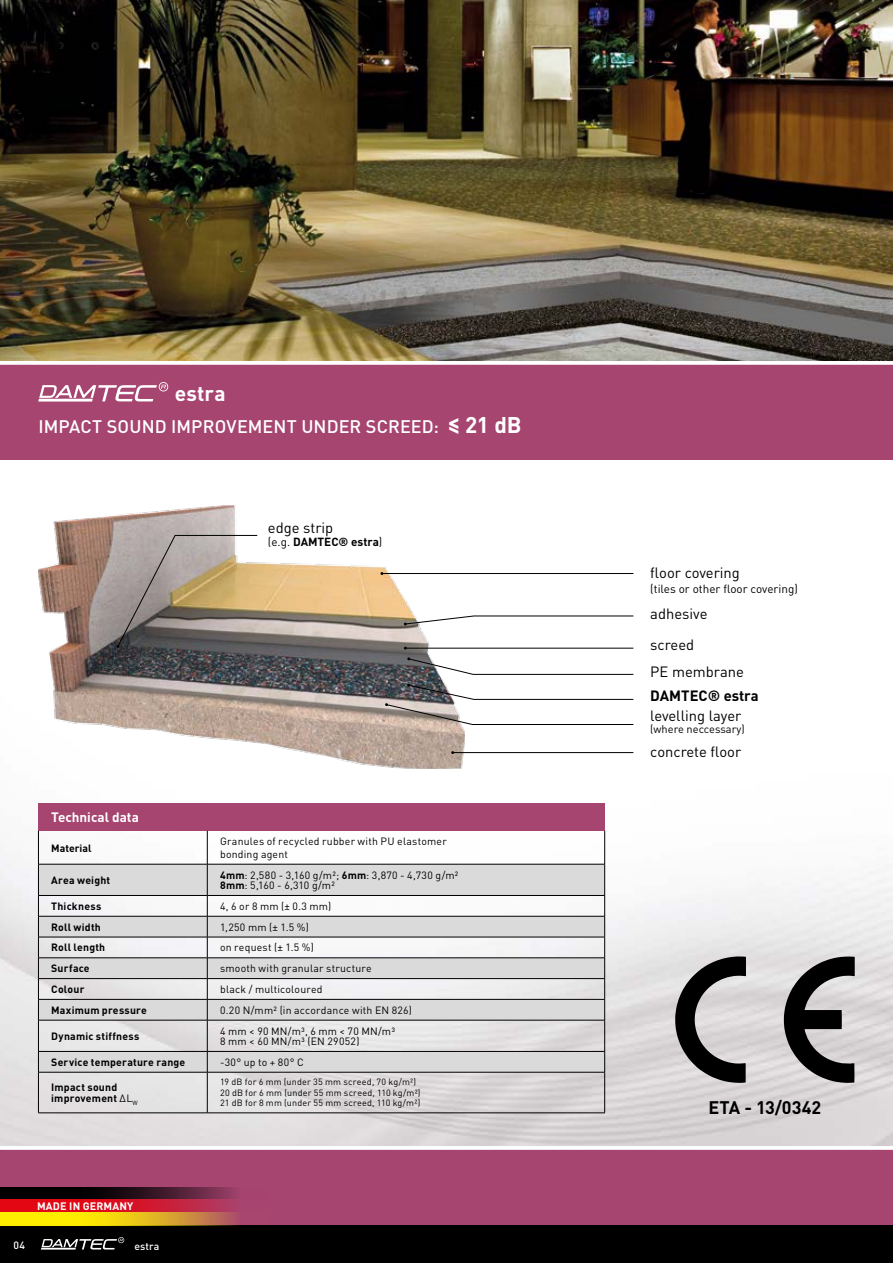
<style>
.page{position:relative;width:893px;height:1263px;background:#fff}
.page>*{position:absolute;margin:0;border:0;box-sizing:border-box;transform-origin:0 0}
.t1{font:700 21px "DIN Pro";letter-spacing:.01em;color:#fff}
.t2{font:500 18px "DIN Pro";letter-spacing:.005em;color:#fff}
.t3{font:700 18px "DIN Pro";letter-spacing:.005em;color:#000}
.t4{font:14.7px/31px "DIN Pro";color:#000}
.t5{font:700 14.7px "DIN Pro";color:#000}
.t6{font:700 13.5px "DIN Pro";color:#fff}
.t7{font:11.7px "DIN Pro";color:#000}
.t8{font:700 11.7px "DIN Pro";color:#000}
.t9{font:11.1px "DIN Pro";color:#000}
.t10{font:700 10.8px "DIN Pro";letter-spacing:.01em;color:#fff}
.t11{font:10.5px/10.5px "DIN Pro";letter-spacing:.02em;color:#000}
.t12{font:700 10.5px/10.5px "DIN Pro";letter-spacing:.02em;color:#000}
.t13{font:700 10.5px "DIN Pro";color:#000}
.t14{font:500 10.5px "DIN Pro";letter-spacing:.01em;color:#fff}
.t15{font:9px/10.5px "DIN Pro";letter-spacing:.025em;color:#000}
.s1{font-weight:700;font-size:22.5px}
.s2{font-weight:400}
.s3{font-weight:700}
</style>
<div class="page">
<div style="left:0;top:1149px;width:893px;height:114px;background:#a74571"></div>
<div style="left:0;top:1226px;width:893px;height:37px;background:#000"></div>
<div style="left:0;top:1145px;width:893px;height:5px;background:#fff"></div>
<img style="left:0;top:573px;width:893px;height:572px">
<div style="left:0;top:362px;width:893px;height:98px;background:#a74571"></div>
<div style="left:0;top:360px;width:893px;height:5px;background:#fff"></div>
<img style="left:0;top:0;width:892px;height:360px">
<hr style="left:892px;top:0;width:1px;height:360px;background:#ededed">
<img style="left:38px;top:505px;width:427px;height:263px">
<svg style="left:117px;top:535px;width:141px;height:113px;background:#9f9384"></svg>
<hr style="left:453px;top:752px;width:180px;height:1px;background:#000">
<hr style="left:382px;top:573px;width:251px;height:1px;background:#000">
<svg style="left:404px;top:615px;width:230px;height:10px"></svg>
<hr style="left:405px;top:648px;width:228px;height:1px;background:#000">
<svg style="left:407px;top:657px;width:227px;height:18px"></svg>
<svg style="left:385px;top:684px;width:249px;height:41px"></svg>
<svg style="left:38px;top:382px;width:130px;height:19px"></svg>
<svg style="left:41px;top:1237px;width:83px;height:12px"></svg>
<svg style="left:0;top:1187px;width:236px;height:13px;background:#37111d"></svg>
<svg style="left:0;top:1200px;width:230px;height:12px;background:#d41429"></svg>
<svg style="left:0;top:1212px;width:269px;height:14px;background:#dcb024"></svg>
<svg style="left:784px;top:956px;width:71px;height:127px;background:#737272"></svg>
<svg style="left:675px;top:956px;width:71px;height:127px;background:#868484"></svg>
<div style="left:38px;top:803px;width:567px;height:28px;background:#a74571"></div>
<svg style="left:39px;top:865px;width:565px;height:207px;fill:#dadada"></svg>
<hr style="left:38px;top:831px;width:1px;height:33px;background:#000">
<hr style="left:207px;top:831px;width:1px;height:33px;background:#000">
<hr style="left:604px;top:831px;width:1px;height:33px;background:#000">
<hr style="left:38px;top:864px;width:169px;height:1px;background:#000">
<hr style="left:38px;top:864px;width:1px;height:31px;background:#000">
<hr style="left:207px;top:864px;width:398px;height:1px;background:#000">
<hr style="left:207px;top:864px;width:1px;height:31px;background:#000">
<hr style="left:604px;top:864px;width:1px;height:31px;background:#000">
<hr style="left:38px;top:895px;width:169px;height:1px;background:#000">
<hr style="left:207px;top:895px;width:398px;height:1px;background:#000">
<hr style="left:38px;top:916px;width:169px;height:1px;background:#000">
<hr style="left:207px;top:916px;width:398px;height:1px;background:#000">
<hr style="left:38px;top:937px;width:169px;height:1px;background:#000">
<hr style="left:207px;top:937px;width:398px;height:1px;background:#000">
<hr style="left:38px;top:957px;width:169px;height:1px;background:#000">
<hr style="left:207px;top:957px;width:398px;height:1px;background:#000">
<hr style="left:38px;top:978px;width:169px;height:1px;background:#000">
<hr style="left:207px;top:978px;width:398px;height:1px;background:#000">
<hr style="left:38px;top:999px;width:169px;height:1px;background:#000">
<svg style="left:38px;top:896px;width:1px;height:124px"></svg>
<hr style="left:207px;top:999px;width:398px;height:1px;background:#000">
<svg style="left:207px;top:896px;width:1px;height:124px"></svg>
<svg style="left:604px;top:896px;width:1px;height:124px"></svg>
<hr style="left:38px;top:1020px;width:169px;height:1px;background:#000">
<hr style="left:38px;top:1020px;width:1px;height:31px;background:#000">
<hr style="left:207px;top:1020px;width:398px;height:1px;background:#000">
<hr style="left:207px;top:1020px;width:1px;height:31px;background:#000">
<hr style="left:604px;top:1020px;width:1px;height:31px;background:#000">
<hr style="left:38px;top:1051px;width:169px;height:1px;background:#000">
<svg style="left:38px;top:1051px;width:1px;height:21px"></svg>
<hr style="left:207px;top:1051px;width:398px;height:1px;background:#000">
<svg style="left:207px;top:1051px;width:1px;height:21px"></svg>
<svg style="left:604px;top:1051px;width:1px;height:21px"></svg>
<hr style="left:38px;top:1072px;width:169px;height:1px;background:#000">
<hr style="left:38px;top:1072px;width:1px;height:41px;background:#000">
<hr style="left:207px;top:1072px;width:398px;height:1px;background:#000">
<hr style="left:207px;top:1072px;width:1px;height:41px;background:#000">
<hr style="left:604px;top:1072px;width:1px;height:41px;background:#000">
<hr style="left:38px;top:1112px;width:169px;height:1px;background:#000">
<hr style="left:207px;top:1112px;width:398px;height:1px;background:#000">
<h1 class="t1" style="left:175px;top:379px;width:52px">estra</h1>
<h2 class="t2" style="left:38px;top:414px;width:485px">IMPACT SOUND IMPROVEMENT UNDER SCREED: <span class="s1">≤ 21 dB</span></h2>
<h3 class="t4" style="left:268px;top:511px;width:67px">edge strip</h3>
<p class="t8" style="left:268px;top:534px;width:116px"><span class="s2">(e.g.</span> DAMTEC® estra<span class="s2">)</span></p>
<p class="t6" style="left:51px;top:808px;width:89px">Technical data</p>
<p class="t13" style="left:51px;top:840px;width:42px">Material</p>
<p class="t11" style="left:220px;top:835px;width:228px;line-height:12.6px">Granules of recycled rubber with PU elastomer bonding agent</p>
<p class="t12" style="left:51px;top:874px;width:61px">Area weight</p>
<p class="t11" style="left:220px;top:869px;width:240px"><span class="s3">4mm</span>: 2,580 - 3,160 g/m²; <span class="s3">6mm</span>: 3,870 - 4,730 g/m²<br><span class="s3">8mm</span>: 5,160 - 6,310 g/m²</p>
<p class="t12" style="left:51px;top:900px;width:52px">Thickness</p>
<p class="t11" style="left:220px;top:900px;width:113px">4, 6 or 8 mm (± 0.3 mm)</p>
<p class="t12" style="left:51px;top:921px;width:51px">Roll width</p>
<p class="t11" style="left:220px;top:921px;width:90px">1,250 mm (± 1.5 %)</p>
<p class="t12" style="left:51px;top:942px;width:56px">Roll length</p>
<p class="t11" style="left:220px;top:942px;width:95px">on request (± 1.5 %)</p>
<p class="t12" style="left:51px;top:963px;width:40px">Surface</p>
<p class="t11" style="left:220px;top:963px;width:153px">smooth with granular structure</p>
<p class="t12" style="left:51px;top:983px;width:35px">Colour</p>
<p class="t11" style="left:220px;top:983px;width:104px">black / multicoloured</p>
<p class="t12" style="left:51px;top:1004px;width:97px">Maximum pressure</p>
<p class="t11" style="left:220px;top:1004px;width:193px">0.20 N/mm² (in accordance with EN 826)</p>
<p class="t12" style="left:51px;top:1030px;width:90px">Dynamic stiffness</p>
<p class="t11" style="left:220px;top:1025px;width:177px">4 mm &lt; 90 MN/m³, 6 mm &lt; 70 MN/m³<br>8 mm &lt; 60 MN/m³ (EN 29052)</p>
<p class="t12" style="left:51px;top:1056px;width:136px">Service temperature range</p>
<p class="t11" style="left:220px;top:1056px;width:85px">-30° up to + 80° C</p>
<p class="t12" style="left:51px;top:1082px;width:88px">Impact sound improvement <span class="s2">∆L</span><sub>W</sub></p>
<p class="t15" style="left:220px;top:1076px;width:202px">19 dB for 6 mm (under 35 mm screed, 70 kg/m²)<br>20 dB for 6 mm (under 55 mm screed, 110 kg/m²)<br>21 dB for 8 mm (under 55 mm screed, 110 kg/m²)</p>
<p class="t10" style="left:37px;top:1199px;width:98px">MADE IN GERMANY</p>
<p class="t14" style="left:14px;top:1237px;width:13px">04</p>
<p class="t14" style="left:135px;top:1238px;width:26px">estra</p>
<h3 class="t4" style="left:650px;top:556px;width:91px">floor covering</h3>
<p class="t7" style="left:650px;top:581px;width:149px">(tiles or other floor covering)</p>
<h3 class="t4" style="left:650px;top:597px;width:59px">adhesive screed</h3>
<h3 class="t4" style="left:650px;top:655px;width:95px">PE membrane</h3>
<h3 class="t5" style="left:650px;top:685px;width:110px">DAMTEC® estra</h3>
<h3 class="t4" style="left:650px;top:699px;width:93px">levelling layer</h3>
<p class="t9" style="left:650px;top:722px;width:96px">(where neccessary)</p>
<h3 class="t4" style="left:650px;top:736px;width:92px">concrete floor</h3>
<h2 class="t3" style="left:708px;top:1095px;width:114px">ETA - 13/0342</h2>
</div>
